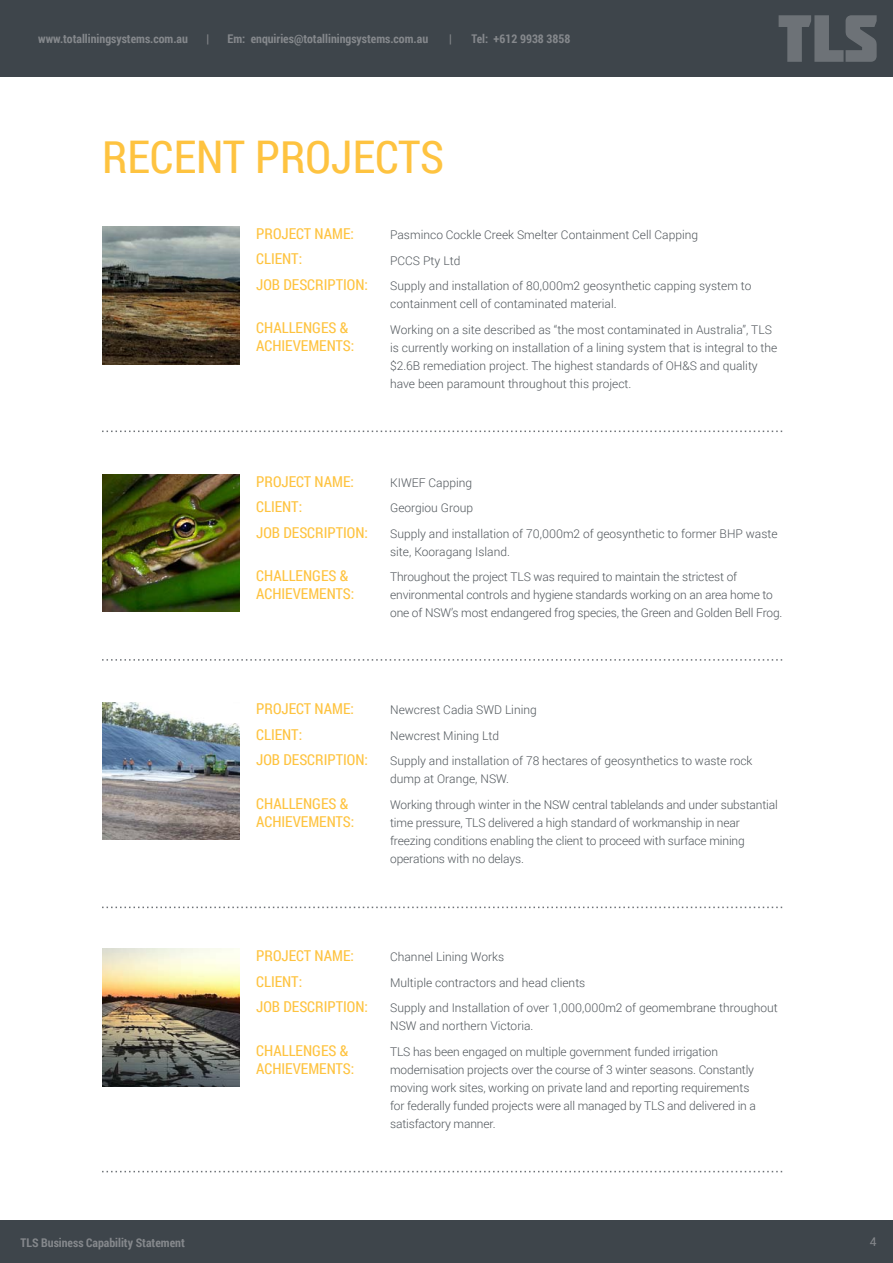
<style>
.page{position:relative;width:893px;height:1263px;background:#fff}
.page>*{position:absolute;margin:0;border:0;box-sizing:border-box;transform-origin:0 0}
.t1{font:45px "Roboto Condensed";color:#fec340}
.t2{font:15px "Roboto Condensed";color:#fec340}
.t3{font:300 12px/25.5px "Roboto";color:#50565b}
.t4{font:700 12px "Roboto Condensed";color:#85888c}
.t5{font:12px "Roboto";color:#85888c}
</style>
<div class="page">
<div style="left:0;top:0;width:893px;height:77px;background:#3e454b"></div>
<svg style="left:779px;top:15px;width:98px;height:47px"></svg>
<div style="left:0;top:1220px;width:893px;height:43px;background:#3e454b"></div>
<img style="left:102px;top:227px;width:137px;height:137px">
<img style="left:102px;top:474px;width:137px;height:138px">
<img style="left:102px;top:702px;width:137px;height:137px">
<img style="left:102px;top:949px;width:137px;height:137px">
<svg style="left:102px;top:431px;width:680px;height:1px"></svg>
<svg style="left:102px;top:659px;width:680px;height:2px"></svg>
<svg style="left:102px;top:907px;width:680px;height:1px"></svg>
<svg style="left:102px;top:1171px;width:680px;height:1px"></svg>
<p class="t4" style="left:38px;top:30px;width:151px">www.totalliningsystems.com.au</p>
<p class="t4" style="left:206px;top:30px;width:4px">|</p>
<p class="t4" style="left:227px;top:30px;width:202px">Em: enquiries@totalliningsystems.com.au</p>
<p class="t4" style="left:449px;top:30px;width:4px">|</p>
<p class="t4" style="left:472px;top:30px;width:100px">Tel: +612 9938 3858</p>
<h1 class="t1" style="left:102px;top:125px;width:274px">RECENT PROJECTS</h1>
<p class="t2" style="left:256px;top:223px;width:41px">PROJECT</p>
<p class="t2" style="left:315px;top:223px;width:41px">NAME:</p>
<p class="t2" style="left:256px;top:249px;width:16px">CLIENT</p>
<p class="t2" style="left:299px;top:249px;width:5px">:</p>
<p class="t2" style="left:256px;top:274px;width:9px">JOB</p>
<p class="t2" style="left:283px;top:274px;width:17px">DESCRIPTION</p>
<p class="t2" style="left:365px;top:274px;width:5px">:</p>
<p class="t2" style="left:256px;top:318px;width:17px">CHALLENGES</p>
<p class="t2" style="left:340px;top:318px;width:10px">&amp;</p>
<p class="t2" style="left:256px;top:336px;width:17px">ACHIEVEMENTS</p>
<p class="t2" style="left:351px;top:336px;width:5px">:</p>
<p class="t3" style="left:390px;top:222px;width:363px">Pasminco Cockle Creek Smelter Containment Cell Capping<br>PCCS Pty Ltd<br>Supply and installation of 80,000m2 geosynthetic capping system to</p>
<p class="t3" style="left:390px;top:291px;width:383px">containment cell of contaminated material.<br>Working on a site described as “the most contaminated in Australia”, TLS</p>
<p class="t3" style="left:390px;top:338px;width:389px;line-height:18px">is currently working on installation of a lining system that is integral to the $2.6B remediation project. The highest standards of OH&amp;S and quality have been paramount throughout this project.</p>
<p class="t2" style="left:256px;top:471px;width:41px">PROJECT</p>
<p class="t2" style="left:315px;top:471px;width:41px">NAME:</p>
<p class="t2" style="left:256px;top:496px;width:16px">CLIENT</p>
<p class="t2" style="left:299px;top:496px;width:5px">:</p>
<p class="t2" style="left:256px;top:522px;width:9px">JOB</p>
<p class="t2" style="left:283px;top:522px;width:17px">DESCRIPTION</p>
<p class="t2" style="left:365px;top:522px;width:5px">:</p>
<p class="t2" style="left:256px;top:565px;width:17px">CHALLENGES</p>
<p class="t2" style="left:340px;top:565px;width:10px">&amp;</p>
<p class="t2" style="left:256px;top:583px;width:17px">ACHIEVEMENTS</p>
<p class="t2" style="left:351px;top:583px;width:5px">:</p>
<p class="t3" style="left:390px;top:469px;width:389px">KIWEF Capping<br>Georgiou Group<br>Supply and installation of 70,000m2 of geosynthetic to former BHP waste</p>
<p class="t3" style="left:390px;top:538px;width:349px">site, Kooragang Island.<br>Throughout the project TLS was required to maintain the strictest of</p>
<p class="t3" style="left:390px;top:586px;width:394px;line-height:18px">environmental controls and hygiene standards working on an area home to one of NSW’s most endangered frog species, the Green and Golden Bell Frog.</p>
<p class="t2" style="left:256px;top:699px;width:41px">PROJECT</p>
<p class="t2" style="left:315px;top:699px;width:41px">NAME:</p>
<p class="t2" style="left:256px;top:724px;width:16px">CLIENT</p>
<p class="t2" style="left:299px;top:724px;width:5px">:</p>
<p class="t2" style="left:256px;top:750px;width:9px">JOB</p>
<p class="t2" style="left:283px;top:750px;width:17px">DESCRIPTION</p>
<p class="t2" style="left:365px;top:750px;width:5px">:</p>
<p class="t2" style="left:256px;top:793px;width:17px">CHALLENGES</p>
<p class="t2" style="left:340px;top:793px;width:10px">&amp;</p>
<p class="t2" style="left:256px;top:811px;width:17px">ACHIEVEMENTS</p>
<p class="t2" style="left:351px;top:811px;width:5px">:</p>
<p class="t3" style="left:390px;top:697px;width:364px">Newcrest Cadia SWD Lining<br>Newcrest Mining Ltd<br>Supply and installation of 78 hectares of geosynthetics to waste rock</p>
<p class="t3" style="left:390px;top:766px;width:389px">dump at Orange, NSW.<br>Working through winter in the NSW central tablelands and under substantial</p>
<p class="t3" style="left:390px;top:813px;width:356px;line-height:18px">time pressure, TLS delivered a high standard of workmanship in near freezing conditions enabling the client to proceed with surface mining operations with no delays.</p>
<p class="t2" style="left:256px;top:945px;width:41px">PROJECT</p>
<p class="t2" style="left:315px;top:945px;width:41px">NAME:</p>
<p class="t2" style="left:256px;top:971px;width:16px">CLIENT</p>
<p class="t2" style="left:299px;top:971px;width:5px">:</p>
<p class="t2" style="left:256px;top:996px;width:9px">JOB</p>
<p class="t2" style="left:283px;top:996px;width:17px">DESCRIPTION</p>
<p class="t2" style="left:365px;top:996px;width:5px">:</p>
<p class="t2" style="left:256px;top:1040px;width:17px">CHALLENGES</p>
<p class="t2" style="left:340px;top:1040px;width:10px">&amp;</p>
<p class="t2" style="left:256px;top:1058px;width:17px">ACHIEVEMENTS</p>
<p class="t2" style="left:351px;top:1058px;width:5px">:</p>
<p class="t3" style="left:390px;top:944px;width:389px">Channel Lining Works<br>Multiple contractors and head clients<br>Supply and Installation of over 1,000,000m2 of geomembrane throughout</p>
<p class="t3" style="left:390px;top:1013px;width:330px">NSW and northern Victoria.<br>TLS has been engaged on multiple government funded irrigation</p>
<p class="t3" style="left:390px;top:1060px;width:367px;line-height:18px">modernisation projects over the course of 3 winter seasons. Constantly moving work sites, working on private land and reporting requirements for federally funded projects were all managed by TLS and delivered in a satisfactory manner.</p>
<p class="t4" style="left:21px;top:1234px;width:166px">TLS Business Capability Statement</p>
<p class="t5" style="left:870px;top:1233px;width:8px">4</p>
</div>
